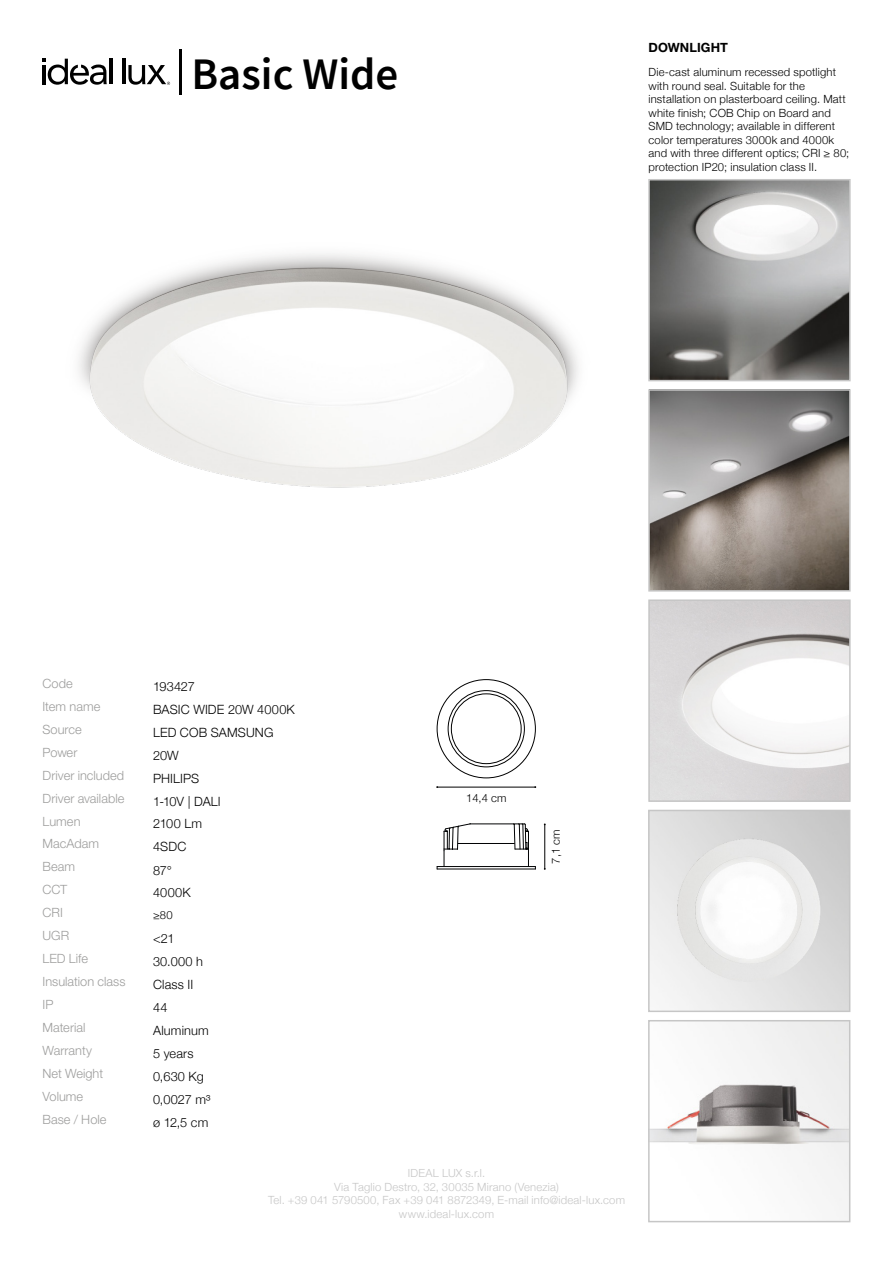
<style>
.page{position:relative;width:893px;height:1263px;background:#fff}
.page>*{position:absolute;margin:0;border:0;box-sizing:border-box;transform-origin:0 0}
.t1{font:600 45px "Source Sans Pro";color:#000}
.t2{font:300 12.75px/23px "Helvetica Neue LT Std";letter-spacing:.005em;color:#9d9d9c}
.t3{font:300 12.75px/23px "Helvetica Neue";letter-spacing:.01em;color:#000}
.t4{font:700 12.75px "Helvetica Neue LT Std";letter-spacing:.005em;color:#000}
.t5{font:300 11.25px/13.5px "Helvetica Neue";letter-spacing:.015em;color:#000}
.t6{font:300 11.25px/13.5px "Helvetica Neue";letter-spacing:.015em;color:#c6c6c6;text-align:center}
.t7{font:300 11.25px "Helvetica Neue LT Std";letter-spacing:.015em;color:#c6c6c6}
</style>
<div class="page">
<hr style="left:179px;top:49px;width:3px;height:45px;background:#000">
<hr style="left:110px;top:59px;width:3px;height:25px;background:#000">
<hr style="left:122px;top:59px;width:3px;height:25px;background:#000">
<svg style="left:43px;top:59px;width:64px;height:26px"></svg>
<svg style="left:128px;top:65px;width:42px;height:20px"></svg>
<img style="left:78px;top:253px;width:500px;height:235px">
<img style="left:651px;top:392px;width:197px;height:197px">
<div style="left:648px;top:389px;width:203px;height:203px;border:2px solid #c6c6c6"></div>
<img style="left:651px;top:602px;width:197px;height:197px">
<div style="left:648px;top:599px;width:203px;height:203px;border:2px solid #c6c6c6"></div>
<img style="left:651px;top:182px;width:197px;height:196px">
<div style="left:648px;top:179px;width:203px;height:202px;border:2px solid #c6c6c6"></div>
<img style="left:651px;top:1023px;width:196px;height:194px">
<div style="left:648px;top:1020px;width:202px;height:202px;border:2px solid #c6c6c6"></div>
<img style="left:651px;top:813px;width:196px;height:196px">
<div style="left:648px;top:810px;width:202px;height:202px;border:2px solid #c6c6c6"></div>
<hr style="left:437px;top:787px;width:98px;height:1px;background:#000">
<hr style="left:544px;top:824px;width:1px;height:45px;background:#000">
<div style="left:448px;top:690px;width:77px;height:77px;border:1px solid #000;border-radius:50%"></div>
<div style="left:451px;top:694px;width:70px;height:70px;border:1px solid #000;border-radius:50%"></div>
<svg style="left:437px;top:823px;width:99px;height:46px"></svg>
<h1 class="t1" style="left:191px;top:44px;width:209px">Basic Wide</h1>
<p class="t4" style="left:648px;top:39px;width:81px">DOWNLIGHT</p>
<p class="t5" style="left:648px;top:65px;width:202px">Die-cast aluminum recessed spotlight with round seal. Suitable for the installation on plasterboard ceiling. Matt white finish; COB Chip on Board and SMD technology; available in different color temperatures 3000k and 4000k and with three different optics; CRI ≥ 80; protection IP20; insulation class II.</p>
<p class="t2" style="left:43px;top:672px;width:59px">Code<br>Item name<br>Source<br>Power</p>
<p class="t3" style="left:153px;top:674px;width:43px">193427</p>
<p class="t3" style="left:153px;top:697px;width:143px">BASIC WIDE 20W 4000K<br>LED COB SAMSUNG<br>20W</p>
<p class="t2" style="left:43px;top:764px;width:83px">Driver included<br>Driver available<br>Lumen<br>MacAdam</p>
<p class="t2" style="left:43px;top:855px;width:34px">Beam<br>CCT<br>CRI</p>
<p class="t3" style="left:153px;top:766px;width:48px">PHILIPS</p>
<p class="t3" style="left:153px;top:812px;width:50px">2100 Lm<br>4SDC</p>
<p class="t3" style="left:153px;top:789px;width:69px">1-10V | DALI</p>
<p class="t3" style="left:153px;top:858px;width:39px">87°<br>4000K</p>
<p class="t5" style="left:153px;top:907px;width:21px">≥80</p>
<p class="t5" style="left:466px;top:791px;width:42px">14,4 cm</p>
<p class="t5" style="left:548px;top:864px;width:35px;rotate:-90deg">7,1 cm</p>
<p class="t2" style="left:43px;top:924px;width:28px">UGR</p>
<p class="t3" style="left:153px;top:926px;width:23px">&lt;21</p>
<p class="t2" style="left:43px;top:947px;width:47px">LED Life</p>
<p class="t3" style="left:153px;top:949px;width:51px">30.000 h</p>
<p class="t2" style="left:43px;top:970px;width:85px">Insulation class<br>IP</p>
<p class="t3" style="left:153px;top:972px;width:42px">Class II<br>44</p>
<p class="t2" style="left:43px;top:1015px;width:51px">Material<br>Warranty</p>
<p class="t3" style="left:153px;top:1018px;width:57px">Aluminum</p>
<p class="t3" style="left:153px;top:1041px;width:42px">5 years</p>
<p class="t2" style="left:43px;top:1061px;width:62px">Net Weight</p>
<p class="t3" style="left:153px;top:1064px;width:52px">0,630 Kg</p>
<p class="t2" style="left:43px;top:1084px;width:65px">Volume<br>Base / Hole</p>
<p class="t3" style="left:153px;top:1087px;width:59px">0,0027 m³ ø 12,5 cm</p>
<p class="t7" style="left:408px;top:1166px;width:79px">IDEAL LUX s.r.l.</p>
<p class="t6" style="left:268px;top:1179px;width:359px">Via Taglio Destro, 32, 30035 Mirano (Venezia)<br>Tel. +39 041 5790500, Fax +39 041 8872349, E-mail info@ideal-lux.com www.ideal-lux.com</p>
</div>
